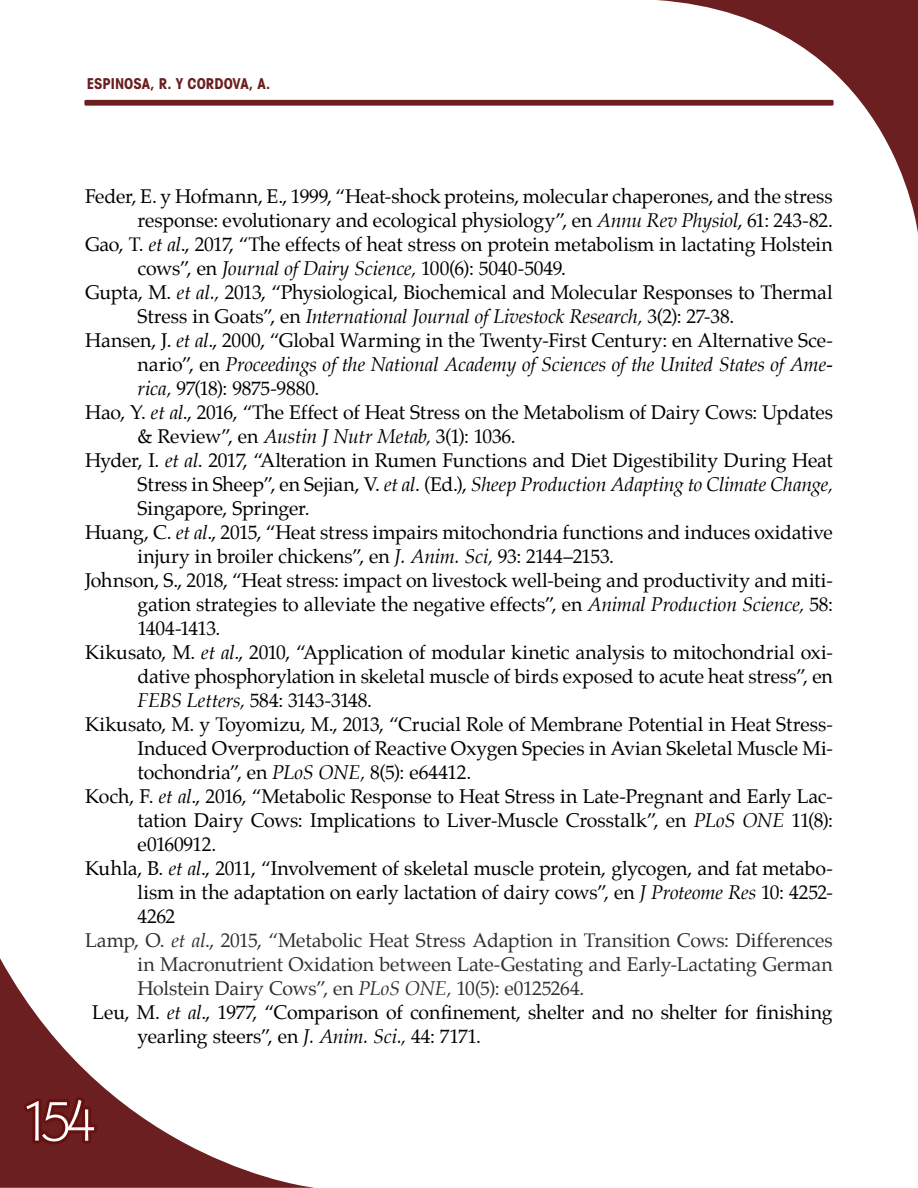
<style>
.page{position:relative;width:918px;height:1188px;background:#fff}
.page>*{position:absolute;margin:0;border:0;box-sizing:border-box;transform-origin:0 0}
.t1{font:60px "Martin Got URWT Ligh";color:#fff}
.t2{font:19.5px "Palatino";letter-spacing:-.01em;color:#000}
.t3{font:italic 19.5px "Palatino";letter-spacing:-.01em;color:#000}
.t4{font:19.5px "Palatino";letter-spacing:-.01em;color:#303030}
.t5{font:19.5px "Palatino";letter-spacing:-.035em;color:#000}
.t6{font:19.5px "Palatino";letter-spacing:-.04em;color:#000}
.t7{font:700 condensed 15px "Avant Garde";color:#6b1f20}
.s1{font-style:italic}
.s2{font-style:normal}
</style>
<div class="page">
<svg style="left:0;top:958px;width:315px;height:230px"></svg>
<div style="left:84px;top:100px;width:750px;height:6px;background:#6b1f20;border-radius:2px"></div>
<svg style="left:18px;top:1092px;width:82px;height:55px;background:#681818"></svg>
<svg style="left:656px;top:0;width:261px;height:227px"></svg>
<svg style="left:917px;top:0;width:1px;height:233px"></svg>
<p class="t7" style="left:87px;top:74px;width:185px">ESPINOSA, R. Y CORDOVA, A.</p>
<p class="t2" style="left:85px;top:180px;width:749px">Feder, E. y Hofmann, E., 1999, “Heat-shock proteins, molecular chaperones, and the stress</p>
<p class="t2" style="left:138px;top:204px;width:697px">response: evolutionary and ecological physiology”, en <span class="s1">Annu Rev Physiol</span>, 61: 243-82.</p>
<p class="t2" style="left:85px;top:228px;width:749px">Gao, T. <span class="s1">et al</span>., 2017, “The effects of heat stress on protein metabolism in lactating Holstein</p>
<p class="t2" style="left:138px;top:252px;width:430px">cows”, en <span class="s1">Journal of Dairy Science,</span> 100(6): 5040-5049.</p>
<p class="t2" style="left:85px;top:276px;width:749px">Gupta, M. <span class="s1">et al.,</span> 2013, “Physiological, Biochemical and Molecular Responses to Thermal</p>
<p class="t3" style="left:138px;top:300px;width:598px"><span class="s2">Stress in Goats”, en</span> International Journal of Livestock Research, <span class="s2">3(2): 27-38.</span></p>
<p class="t2" style="left:85px;top:324px;width:749px">Hansen, J. <span class="s1">et al</span>., 2000, “Global Warming in the Twenty-First Century: en Alternative Sce-</p>
<p class="t3" style="left:138px;top:348px;width:697px"><span class="s2">nario”, en</span> Proceedings of the National Academy of Sciences of the United States of Ame-</p>
<p class="t2" style="left:138px;top:372px;width:183px"><span class="s1">rica,</span> 97(18): 9875-9880.</p>
<p class="t2" style="left:85px;top:396px;width:749px">Hao, Y. <span class="s1">et al</span>., 2016, “The Effect of Heat Stress on the Metabolism of Dairy Cows: Updates</p>
<p class="t2" style="left:138px;top:420px;width:380px">&amp; Review”, en <span class="s1">Austin J Nutr Metab,</span> 3(1): 1036.</p>
<p class="t2" style="left:85px;top:444px;width:749px">Hyder, I. <span class="s1">et al</span>. 2017, “Alteration in Rumen Functions and Diet Digestibility During Heat</p>
<p class="t3" style="left:138px;top:468px;width:697px"><span class="s2">Stress in Sheep”, en Sejian, V.</span> et al<span class="s2">. (Ed.),</span> Sheep Production Adapting to Climate Change,</p>
<p class="t2" style="left:138px;top:492px;width:174px">Singapore, Springer.</p>
<p class="t2" style="left:85px;top:516px;width:749px">Huang, C. <span class="s1">et al</span>., 2015, “Heat stress impairs mitochondria functions and induces oxidative</p>
<p class="t2" style="left:138px;top:540px;width:478px">injury in broiler chickens”, en <span class="s1">J. Anim. Sci,</span> 93: 2144–2153.</p>
<p class="t2" style="left:85px;top:564px;width:749px">Johnson, S., 2018, “Heat stress: impact on livestock well-being and productivity and miti-</p>
<p class="t2" style="left:138px;top:588px;width:697px">gation strategies to alleviate the negative effects”, en <span class="s1">Animal Production Science,</span> 58:</p>
<p class="t6" style="left:138px;top:612px;width:84px">1404-1413.</p>
<p class="t2" style="left:85px;top:636px;width:749px">Kikusato, M. <span class="s1">et al</span>., 2010, “Application of modular kinetic analysis to mitochondrial oxi-</p>
<p class="t2" style="left:138px;top:660px;width:697px">dative phosphorylation in skeletal muscle of birds exposed to acute heat stress”, en</p>
<p class="t5" style="left:138px;top:684px;width:236px"><span class="s1">FEBS Letters,</span> 584: 3143-3148.</p>
<p class="t2" style="left:85px;top:708px;width:749px">Kikusato, M. y Toyomizu, M., 2013, “Crucial Role of Membrane Potential in Heat Stress-</p>
<p class="t2" style="left:138px;top:732px;width:697px">Induced Overproduction of Reactive Oxygen Species in Avian Skeletal Muscle Mi-</p>
<p class="t2" style="left:138px;top:756px;width:335px">tochondria”, en <span class="s1">PLoS ONE,</span> 8(5): e64412.</p>
<p class="t2" style="left:85px;top:780px;width:749px">Koch, F. <span class="s1">et al</span>., 2016, “Metabolic Response to Heat Stress in Late-Pregnant and Early Lac-</p>
<p class="t2" style="left:138px;top:804px;width:697px">tation Dairy Cows: Implications to Liver-Muscle Crosstalk”, en <span class="s1">PLoS ONE</span> 11(8):</p>
<p class="t2" style="left:138px;top:828px;width:80px">e0160912.</p>
<p class="t2" style="left:85px;top:852px;width:749px">Kuhla, B. <span class="s1">et al</span>., 2011, “Involvement of skeletal muscle protein, glycogen, and fat metabo-</p>
<p class="t2" style="left:138px;top:876px;width:697px">lism in the adaptation on early lactation of dairy cows”, en <span class="s1">J Proteome Res</span> 10: 4252-</p>
<p class="t2" style="left:138px;top:900px;width:39px">4262</p>
<p class="t4" style="left:85px;top:924px;width:749px">Lamp, O. <span class="s1">et al</span>., 2015, “Metabolic Heat Stress Adaption in Transition Cows: Differences</p>
<p class="t4" style="left:138px;top:948px;width:697px">in Macronutrient Oxidation between Late-Gestating and Early-Lactating German</p>
<p class="t4" style="left:138px;top:972px;width:448px">Holstein Dairy Cows”, en <span class="s1">PLoS ONE,</span> 10(5): e0125264.</p>
<p class="t2" style="left:92px;top:996px;width:742px">Leu, M. <span class="s1">et al</span>., 1977, “Comparison of confinement, shelter and no shelter for finishing</p>
<p class="t2" style="left:138px;top:1020px;width:345px">yearling steers”, en <span class="s1">J. Anim. Sci.,</span> 44: 7171.</p>
<h1 class="t1" style="left:21px;top:1085px;width:76px">154</h1>
</div>
